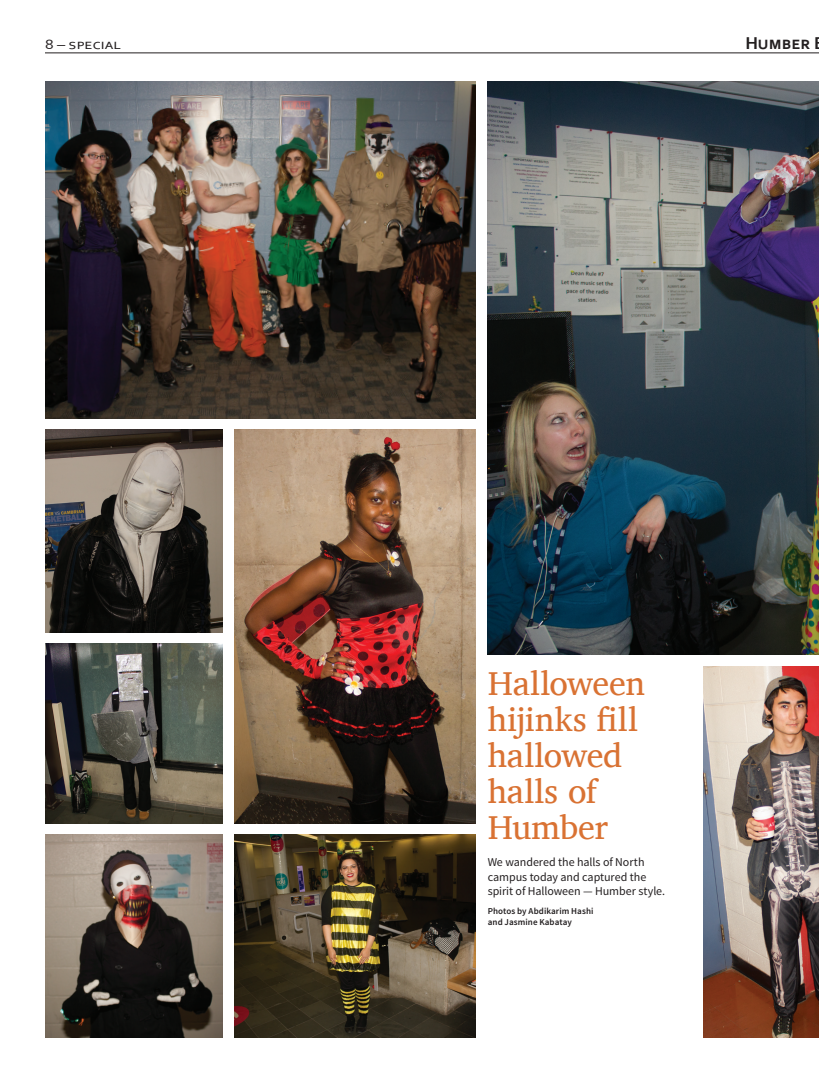
<style>
.page{position:relative;width:819px;height:1080px;background:#fff}
.page>*{position:absolute;margin:0;border:0;box-sizing:border-box;transform-origin:0 0}
.t1{font:34px/36px "Charis SIL";letter-spacing:-.005em;color:#d97233}
.t2{font:700 18px "Corbel";color:#231f20}
.t3{font:14px "Corbel";color:#231f20;scale:1.2 1}
.t4{font:12px/14.4px "Source Sans Pro";letter-spacing:-.005em;color:#231f20}
.t5{font:600 9px/11.2px "Source Sans Pro";letter-spacing:.01em;color:#231f20}
</style>
<div class="page">
<hr style="left:45px;top:53px;width:774px;height:1px;background:#231f20">
<img style="left:45px;top:81px;width:431px;height:337px">
<img style="left:703px;top:666px;width:116px;height:371px">
<img style="left:45px;top:644px;width:178px;height:180px">
<img style="left:45px;top:430px;width:178px;height:202px">
<img style="left:235px;top:430px;width:241px;height:394px">
<img style="left:45px;top:835px;width:178px;height:202px">
<img style="left:235px;top:835px;width:241px;height:202px">
<img style="left:488px;top:81px;width:331px;height:574px">
<p class="t3" style="left:45px;top:36px;width:65px">8 – special</p>
<h2 class="t2" style="left:745px;top:32px;width:66px">Humber</h2>
<h1 class="t1" style="left:488px;top:666px;width:159px">Halloween hijinks fill hallowed halls of<br>Humber</h1>
<p class="t4" style="left:488px;top:855px;width:179px">We wandered the halls of North campus today and captured the spirit of Halloween — Humber style.</p>
<p class="t5" style="left:488px;top:905px;width:107px">Photos by Abdikarim Hashi and Jasmine Kabatay</p>
</div>
